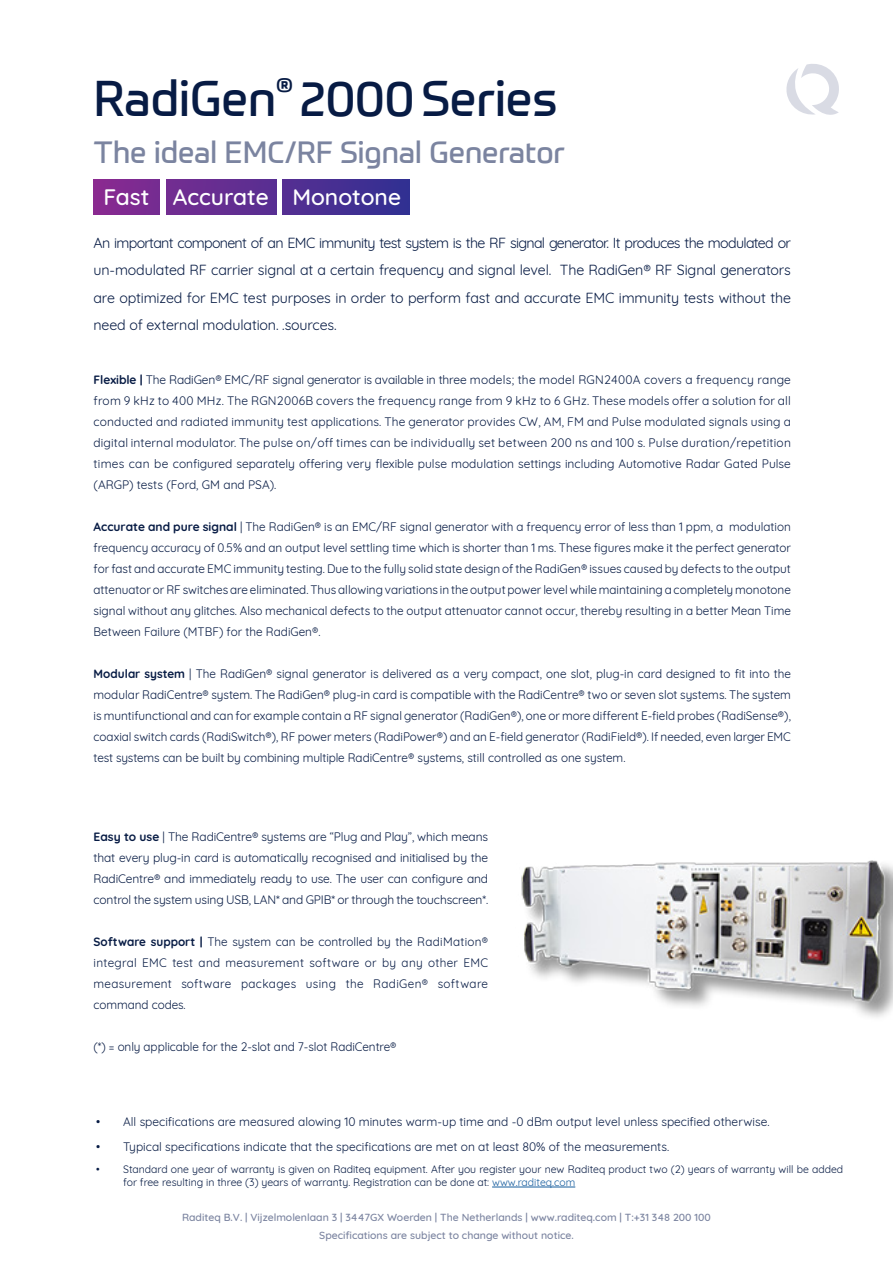
<style>
.page{position:relative;width:893px;height:1263px;background:#fff}
.page>*{position:absolute;margin:0;border:0;box-sizing:border-box;transform-origin:0 0}
.Binnen__Titel{font:48.9px "Prometo";color:#071b44}
.Binnen__Subtitel{font:30px "Prometo";color:#7b84a0}
.Voorblad__in_Gradien{font:500 22.8px "Quicksand";color:#fff}
.t1{font:14.25px/27px "Quicksand";letter-spacing:-.05em;color:#071b44;text-align:justify}
.Koptekst_8pt__rood{font:12px/21px "Quicksand";color:#071b44;text-align:justify}
.t2{font:10.5px/13.5px "Quicksand";color:#071b44}
.t3{font:500 10.5px "Quicksand";color:#7b84a0}
.s1{font-weight:700}
.s2{color:#175d9e}
</style>
<div class="page">
<svg style="left:786px;top:64px;width:53px;height:51px"></svg>
<div style="left:94px;top:179px;width:65px;height:36px;background:#802a91"></div>
<div style="left:166px;top:179px;width:110px;height:36px;background:linear-gradient(to right,#732d91,#582e91)"></div>
<div style="left:282px;top:179px;width:128px;height:36px;background:linear-gradient(to right,#562e92,#303092)"></div>
<img style="left:521px;top:860px;width:372px;height:158px">
<hr style="left:492px;top:1187px;width:83px;height:1px;background:#175d9e">
<p class="Binnen__Titel" style="left:94px;top:68px;width:466px">RadiGen<sup>®</sup> 2000Series</p>
<p class="Binnen__Subtitel" style="left:94px;top:134px;width:473px">The ideal EMC/RF Signal Generator</p>
<p class="Voorblad__in_Gradien" style="left:104px;top:178px;width:47px">Fast</p>
<p class="Voorblad__in_Gradien" style="left:173px;top:178px;width:98px">Accurate</p>
<p class="Voorblad__in_Gradien" style="left:292px;top:178px;width:110px">Monotone</p>
<p class="t1" style="left:94px;top:228px;width:699px">An important component of an EMC immunity test system is the RF signal generator. It produces the modulated or</p>
<p class="t1" style="left:94px;top:255px;width:699px">un-modulated RF carrier signal at a certain frequency and signal level. The RadiGen® RF Signal generators are optimized for EMC test purposes in order to perform fast and accurate EMC immunity tests without the need of external modulation. .sources.</p>
<p class="Koptekst_8pt__rood" style="left:94px;top:368px;width:699px"><span class="s1">Flexible |</span> The RadiGen® EMC/RF signal generator is available in three models; the model RGN2400A covers a frequency range from 9 kHz to 400 MHz. The RGN2006B covers the frequency range from 9 kHz to 6 GHz. These models offer a solution for all conducted and radiated immunity test applications. The generator provides CW, AM, FM and Pulse modulated signals using a digital internal modulator. The pulse on/off times can be individually set between 200 ns and 100 s. Pulse duration/repetition times can be configured separately offering very flexible pulse modulation settings including Automotive Radar Gated Pulse (ARGP) tests (Ford, GM and PSA).</p>
<p class="Koptekst_8pt__rood" style="left:94px;top:515px;width:699px"><span class="s1">Accurate and pure signal</span> | The RadiGen® is an EMC/RF signal generator with a frequency error of less than 1 ppm, a modulation frequency accuracy of 0.5% and an output level settling time which is shorter than 1 ms. These figures make it the perfect generator for fast and accurate EMC immunity testing. Due to the fully solid state design of the RadiGen® issues caused by defects to the output attenuator or RF switches are eliminated. Thus allowing variations in the output power level while maintaining a completely monotone signal without any glitches. Also mechanical defects to the output attenuator cannot occur, thereby resulting in a better Mean Time Between Failure (MTBF) for the RadiGen®.</p>
<p class="Koptekst_8pt__rood" style="left:94px;top:662px;width:699px"><span class="s1">Modular system</span> | The RadiGen® signal generator is delivered as a very compact, one slot, plug-in card designed to fit into the modular RadiCentre® system. The RadiGen® plug-in card is compatible with the RadiCentre® two or seven slot systems. The system is muntifunctional and can for example contain a RF signal generator (RadiGen®), one or more different E-field probes (RadiSense®), coaxial switch cards (RadiSwitch®), RF power meters (RadiPower®) and an E-field generator (RadiField®). If needed, even larger EMC test systems can be built by combining multiple RadiCentre® systems, still controlled as one system.</p>
<p class="Koptekst_8pt__rood" style="left:94px;top:825px;width:396px"><span class="s1">Easy to use</span> | The RadiCentre® systems are “Plug and Play”, which means that every plug-in card is automatically recognised and initialised by the RadiCentre® and immediately ready to use. The user can configure and control the system using USB, LAN* and GPIB* or through the touchscreen*.</p>
<p class="Koptekst_8pt__rood" style="left:94px;top:930px;width:396px"><span class="s1">Software support |</span> The system can be controlled by the RadiMation® integral EMC test and measurement software or by any other EMC measurement software packages using the RadiGen® software command codes.</p>
<p class="Koptekst_8pt__rood" style="left:94px;top:1035px;width:305px">(*) = only applicable for the 2-slot and 7-slot RadiCentre®</p>
<p class="Koptekst_8pt__rood" style="left:96px;top:1110px;width:675px">• All specifications are measured alowing 10 minutes warm-up time and -0 dBm output level unless specified otherwise.</p>
<p class="Koptekst_8pt__rood" style="left:96px;top:1135px;width:575px">• Typical specifications indicate that the specifications are met on at least 80% of the measurements.</p>
<p class="t2" style="left:123px;top:1161px;width:722px;text-indent:-27px">• Standard one year of warranty is given on Raditeq equipment. After you register your new Raditeq product two (2) years of warranty will be added for free resulting in three (3) years of warranty. Registration can be done at: <span class="s2">www.raditeq.com</span></p>
<p class="t3" style="left:182px;top:1209px;width:530px">Raditeq B.V. | Vijzelmolenlaan 3 | 3447GX Woerden | The Netherlands | www.raditeq.com | T:+31 348 200 100</p>
<p class="t3" style="left:319px;top:1227px;width:256px">Specifications are subject to change without notice.</p>
</div>
